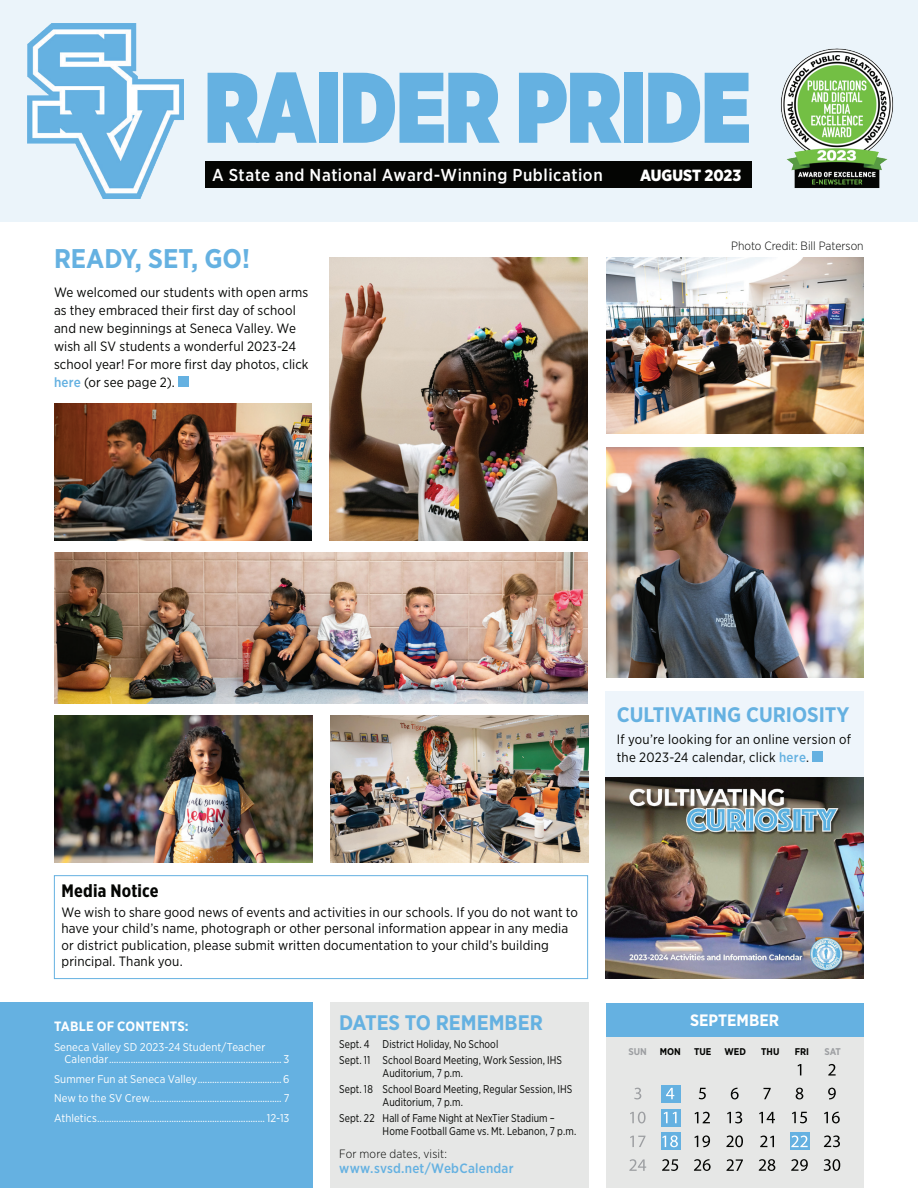
<style>
.page{position:relative;width:918px;height:1188px;background:#fff}
.page>*{position:absolute;margin:0;border:0;box-sizing:border-box;transform-origin:0 0}
.t1{font:900 100.05px "Gotham Narrow";color:#65b1e1;scale:.85 1}
.t2{font:700 27px "Gotham Narrow";color:#65b1e1}
.t3{font:700 21px "Gotham Narrow";color:#65b1e1}
.t4{font:700 18px "Gotham X Narrow";letter-spacing:.01em;color:#040503;scale:1.1 1}
.t5{font:500 17.25px "Gotham Narrow";letter-spacing:.03em;color:#fff}
.t6{font:700 16.5px "Gotham Narrow";color:#fff}
.t7{font:900 16.2px "Gotham Narrow";color:#fff}
.t8{font:13.5px/18px "Gotham Narrow";letter-spacing:.01em;color:#040503}
.t9{font:500 13.5px "Gotham Narrow";letter-spacing:.015em;color:#65b1e1}
.t10{font:700 13.5px "Gotham Narrow";letter-spacing:.01em;color:#fff}
.t11{font:300 12px "Gotham Narrow";color:#040503}
.t12{font:11.25px/19.5px "Gotham Narrow";letter-spacing:.005em;color:#fff}
.t13{font:11.25px/16px "Gotham Narrow";letter-spacing:.01em;color:#040503;scale:.9 1}
.t14{font:700 9.75px "Gotham Narrow";color:#040503}
.t15{font:700 9.75px "Gotham Narrow";letter-spacing:-.005em;color:#9d9fa2}
.s1{font-weight:500;color:#65b1e1}
</style>
<div class="page">
<div style="left:606px;top:692px;width:258px;height:287px;background:#eef5fb"></div>
<div style="left:0;top:0;width:918px;height:222px;background:#ebf4fa"></div>
<div style="left:0;top:1003px;width:312px;height:185px;background:#65b1e1"></div>
<div style="left:330px;top:1003px;width:258px;height:185px;background:#e6e7e6"></div>
<div style="left:54px;top:875px;width:534px;height:104px;border:1px solid #65b1e1"></div>
<div style="left:606px;top:1035px;width:258px;height:153px;background:#e6e7e6"></div>
<div style="left:606px;top:1003px;width:258px;height:34px;background:#65b1e1"></div>
<div style="left:812px;top:751px;width:11px;height:11px;background:#65b1e1"></div>
<div style="left:205px;top:161px;width:547px;height:27px;background:#040503"></div>
<img style="left:781px;top:48px;width:113px;height:140px">
<img style="left:606px;top:778px;width:258px;height:201px">
<svg style="left:634px;top:1088px;width:7px;height:11px"></svg>
<svg style="left:630px;top:1112px;width:16px;height:11px"></svg>
<svg style="left:630px;top:1136px;width:15px;height:11px"></svg>
<svg style="left:629px;top:1159px;width:17px;height:12px"></svg>
<svg style="left:662px;top:1159px;width:16px;height:12px"></svg>
<svg style="left:699px;top:1088px;width:7px;height:11px"></svg>
<svg style="left:695px;top:1112px;width:15px;height:11px"></svg>
<svg style="left:694px;top:1135px;width:16px;height:12px"></svg>
<svg style="left:694px;top:1159px;width:17px;height:12px"></svg>
<svg style="left:731px;top:1088px;width:8px;height:11px"></svg>
<svg style="left:727px;top:1112px;width:15px;height:11px"></svg>
<svg style="left:726px;top:1135px;width:17px;height:12px"></svg>
<svg style="left:726px;top:1159px;width:17px;height:12px"></svg>
<svg style="left:763px;top:1088px;width:8px;height:11px"></svg>
<svg style="left:759px;top:1112px;width:16px;height:11px"></svg>
<svg style="left:760px;top:1136px;width:14px;height:11px"></svg>
<svg style="left:759px;top:1159px;width:16px;height:12px"></svg>
<svg style="left:798px;top:1064px;width:3px;height:11px"></svg>
<svg style="left:796px;top:1088px;width:7px;height:11px"></svg>
<svg style="left:828px;top:1064px;width:8px;height:12px"></svg>
<svg style="left:828px;top:1088px;width:8px;height:11px"></svg>
<svg style="left:824px;top:1112px;width:16px;height:11px"></svg>
<svg style="left:824px;top:1135px;width:16px;height:12px"></svg>
<svg style="left:824px;top:1159px;width:16px;height:12px"></svg>
<svg style="left:792px;top:1112px;width:15px;height:11px"></svg>
<svg style="left:791px;top:1159px;width:17px;height:12px"></svg>
<div style="left:661px;top:1085px;width:20px;height:17px;background:#65b1e1"></div>
<svg style="left:666px;top:1088px;width:8px;height:11px"></svg>
<div style="left:661px;top:1109px;width:20px;height:17px;background:#65b1e1"></div>
<svg style="left:664px;top:1112px;width:13px;height:11px"></svg>
<div style="left:661px;top:1133px;width:20px;height:17px;background:#65b1e1"></div>
<svg style="left:790px;top:1133px;width:20px;height:17px"></svg>
<svg style="left:662px;top:1135px;width:16px;height:12px"></svg>
<svg style="left:791px;top:1136px;width:17px;height:11px"></svg>
<img style="left:330px;top:716px;width:258px;height:147px">
<img style="left:27px;top:23px;width:156px;height:175px">
<img style="left:54px;top:716px;width:258px;height:147px">
<img style="left:330px;top:257px;width:258px;height:284px">
<img style="left:54px;top:404px;width:258px;height:137px">
<img style="left:54px;top:553px;width:534px;height:151px">
<img style="left:606px;top:257px;width:258px;height:176px">
<img style="left:606px;top:447px;width:258px;height:230px">
<div style="left:178px;top:376px;width:11px;height:11px;background:#65b1e1"></div>
<h1 class="t1" style="left:205px;top:40px;width:644px">RAIDER PRIDE</h1>
<p class="t5" style="left:212px;top:164px;width:392px">A State and National Award-Winning Publication</p>
<p class="t7" style="left:640px;top:165px;width:102px">AUGUST 2023</p>
<h2 class="t2" style="left:54px;top:242px;width:197px">READY, SET, GO!</h2>
<p class="t8" style="left:54px;top:283px;width:256px">We welcomed our students with open arms as they embraced their first day of school and new beginnings at Seneca Valley. We wish all SV students a wonderful 2023-24 school year! For more first day photos, click <span class="s1">here</span> (or see page 2).</p>
<p class="t11" style="left:731px;top:239px;width:134px">Photo Credit: Bill Paterson</p>
<h3 class="t3" style="left:617px;top:702px;width:234px">CULTIVATING CURIOSITY</h3>
<p class="t8" style="left:617px;top:730px;width:236px">If you’re looking for an online version of the 2023-24 calendar, click <span class="s1">here</span>.</p>
<h3 class="t4" style="left:62px;top:880px;width:90px">Media Notice</h3>
<p class="t8" style="left:62px;top:904px;width:518px;line-height:16.5px">We wish to share good news of events and activities in our schools. If you do not want to have your child’s name, photograph or other personal information appear in any media or district publication, please submit written documentation to your child’s building principal. Thank you.</p>
<p class="t10" style="left:54px;top:1018px;width:136px">TABLE OF CONTENTS:</p>
<p class="t12" style="left:64px;top:1040px;width:226px;line-height:12.8px;text-indent:-10px">Seneca Valley SD 2023-24 Student/Teacher<br>Calendar........................................................................ 3</p>
<p class="t12" style="left:54px;top:1069px;width:237px;text-align:justify">Summer Fun at Seneca Valley...................................6<br>New to the SV Crew....................................................... 7<br>Athletics...................................................................... 12-13</p>
<h3 class="t3" style="left:339px;top:1009px;width:205px">DATES TO REMEMBER</h3>
<p class="t13" style="left:339px;top:1036px;width:249px">Sept. 4 District Holiday, No School<br>Sept. 11 School Board Meeting, Work Session, IHS</p>
<p class="t13" style="left:339px;top:1065px;width:261px;text-indent:43px">Auditorium, 7 p.m.<br>Sept. 18 School Board Meeting, Regular Session, IHS</p>
<p class="t13" style="left:339px;top:1094px;width:241px;text-indent:43px">Auditorium, 7 p.m.<br>Sept. 22 Hall of Fame Night at NexTier Stadium –</p>
<p class="t13" style="left:383px;top:1123px;width:217px">Home Football Game vs. Mt. Lebanon, 7 p.m.</p>
<p class="t11" style="left:339px;top:1147px;width:109px">For more dates, visit:</p>
<p class="t9" style="left:339px;top:1160px;width:176px">www.svsd.net/WebCalendar</p>
<p class="t6" style="left:690px;top:1010px;width:91px">SEPTEMBER</p>
<p class="t15" style="left:628px;top:1045px;width:20px">SUN</p>
<p class="t14" style="left:660px;top:1045px;width:23px">MON</p>
<p class="t14" style="left:694px;top:1045px;width:19px">TUE</p>
<p class="t14" style="left:724px;top:1045px;width:23px">WED</p>
<p class="t14" style="left:761px;top:1045px;width:20px">THU</p>
<p class="t14" style="left:795px;top:1045px;width:16px">FRI</p>
<p class="t15" style="left:824px;top:1045px;width:18px">SAT</p>
</div>
